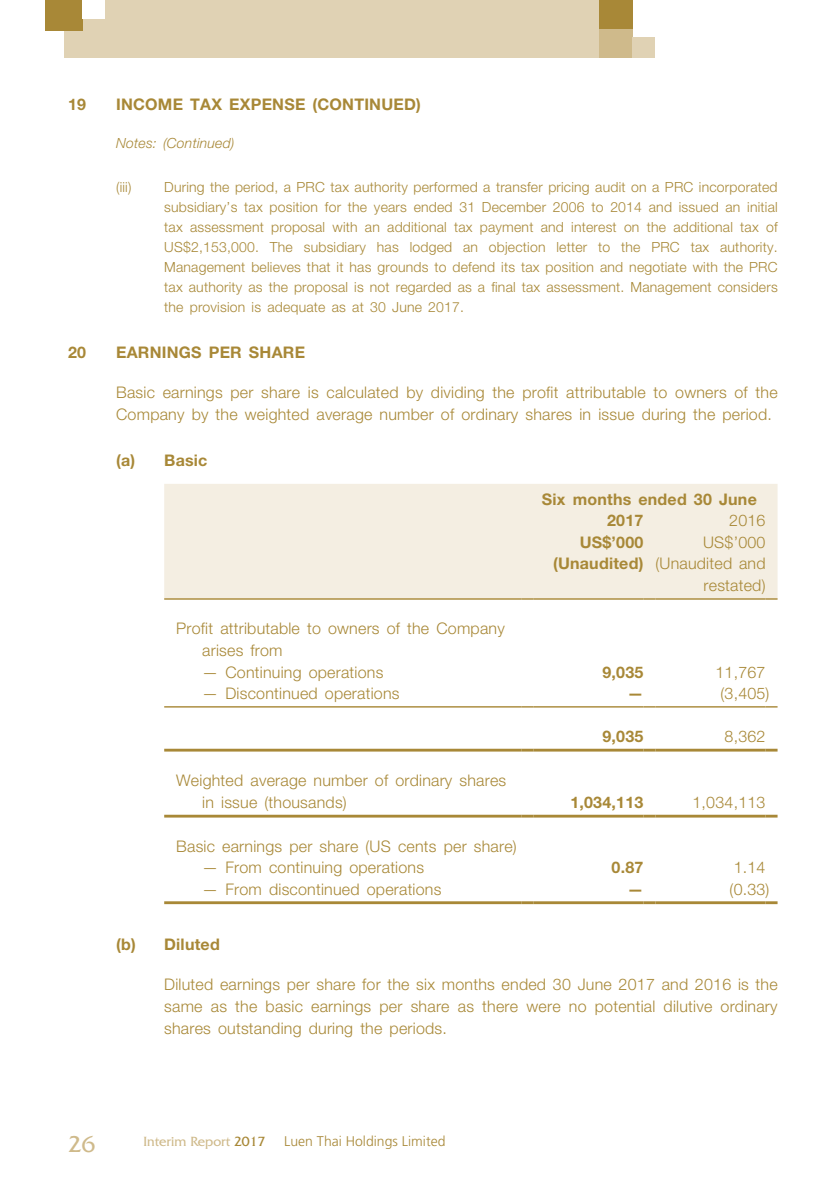
<style>
.page{position:relative;width:840px;height:1191px;background:#fff}
.page>*{position:absolute;margin:0;border:0;box-sizing:border-box;transform-origin:0 0}
.t1{font:24px "Friz Quadrata Std";color:#cfba8b}
._15_Table_Stub{font:300 16px/22px "Helvetica Neue LT Std";letter-spacing:.015em;color:#a88837}
._13_____P4{font:300 16px/22px "Helvetica Neue LT Std";letter-spacing:.015em;color:#a88837;text-align:justify}
._12___P2{font:300 16px/22px "Helvetica Neue LT Std";letter-spacing:.015em;color:#a88837}
._31_table_tab_6pt{font:300 16px/22px "Helvetica Neue LT Std";letter-spacing:.015em;color:#a88837;text-align:right}
._31_table_tab_6pt-2{font:700 16px "Helvetica Neue LT Std";letter-spacing:.015em;color:#a88837}
._03_H1{font:700 16px "Helvetica Neue LT Std";letter-spacing:.015em;color:#a88837}
._04___H2{font:700 16px "Helvetica Neue LT Std";letter-spacing:.015em;color:#a88837}
._22____IN2__Note{font:300 14px/20px "Helvetica Neue LT Std";letter-spacing:.015em;color:#a88837;text-align:justify}
.t2{font:300 14px "Frutiger LT Std";color:#a88837}
.t3{font:14px "Friz Quadrata Std";color:#cfba8b}
._26___P2__Note{font:italic 300 14px "Helvetica Neue LT Std";letter-spacing:.015em;color:#a88837}
.s1{color:#a88837}
</style>
<div class="page">
<div style="left:64px;top:0;width:534px;height:58px;background:#e0d2b4"></div>
<div style="left:598px;top:0;width:34px;height:58px;background:#cfba8b"></div>
<div style="left:598px;top:0;width:34px;height:29px;background:#a88837"></div>
<div style="left:632px;top:37px;width:22px;height:21px;background:#e0d2b4"></div>
<div style="left:45px;top:0;width:38px;height:31px;background:#a88837"></div>
<div style="left:83px;top:0;width:22px;height:19px;background:#fff"></div>
<div style="left:164px;top:484px;width:613px;height:114px;background:#f4eee2"></div>
<hr style="left:164px;top:598px;width:357px;height:1px;background:#a88837">
<svg style="left:521px;top:598px;width:12px;height:1px"></svg>
<hr style="left:533px;top:598px;width:110px;height:1px;background:#a88837">
<svg style="left:643px;top:598px;width:12px;height:1px"></svg>
<hr style="left:655px;top:598px;width:110px;height:1px;background:#a88837">
<svg style="left:765px;top:598px;width:12px;height:1px"></svg>
<hr style="left:164px;top:901px;width:357px;height:3px;background:#a88837">
<svg style="left:521px;top:901px;width:12px;height:3px"></svg>
<hr style="left:533px;top:901px;width:110px;height:3px;background:#a88837">
<svg style="left:643px;top:901px;width:12px;height:3px"></svg>
<hr style="left:655px;top:901px;width:110px;height:3px;background:#a88837">
<svg style="left:765px;top:901px;width:12px;height:3px"></svg>
<hr style="left:164px;top:814px;width:357px;height:3px;background:#a88837">
<svg style="left:521px;top:814px;width:12px;height:3px"></svg>
<hr style="left:533px;top:814px;width:110px;height:3px;background:#a88837">
<svg style="left:643px;top:814px;width:12px;height:3px"></svg>
<hr style="left:655px;top:814px;width:110px;height:3px;background:#a88837">
<svg style="left:765px;top:814px;width:12px;height:3px"></svg>
<hr style="left:164px;top:748px;width:357px;height:3px;background:#a88837">
<svg style="left:521px;top:748px;width:12px;height:3px"></svg>
<hr style="left:533px;top:748px;width:110px;height:3px;background:#a88837">
<svg style="left:643px;top:748px;width:12px;height:3px"></svg>
<hr style="left:655px;top:748px;width:110px;height:3px;background:#a88837">
<svg style="left:765px;top:748px;width:12px;height:3px"></svg>
<hr style="left:164px;top:706px;width:357px;height:1px;background:#a88837">
<svg style="left:521px;top:706px;width:12px;height:1px"></svg>
<hr style="left:533px;top:706px;width:110px;height:1px;background:#a88837">
<svg style="left:643px;top:706px;width:12px;height:1px"></svg>
<hr style="left:655px;top:706px;width:110px;height:1px;background:#a88837">
<svg style="left:765px;top:706px;width:12px;height:1px"></svg>
<p class="_03_H1" style="left:68px;top:94px;width:20px">19</p>
<p class="_03_H1" style="left:116px;top:94px;width:306px">INCOME TAX EXPENSE (CONTINUED)</p>
<p class="_26___P2__Note" style="left:116px;top:134px;width:120px">Notes: (Continued)</p>
<p class="_22____IN2__Note" style="left:116px;top:176px;width:17px">(iii)</p>
<p class="_22____IN2__Note" style="left:164px;top:176px;width:614px">During the period, a PRC tax authority performed a transfer pricing audit on a PRC incorporated subsidiary’s tax position for the years ended 31 December 2006 to 2014 and issued an initial tax assessment proposal with an additional tax payment and interest on the additional tax of US$2,153,000. The subsidiary has lodged an objection letter to the PRC tax authority.<br>Management believes that it has grounds to defend its tax position and negotiate with the PRC tax authority as the proposal is not regarded as a final tax assessment. Management considers the provision is adequate as at 30 June 2017.</p>
<p class="_03_H1" style="left:68px;top:342px;width:20px">20</p>
<p class="_03_H1" style="left:116px;top:342px;width:190px">EARNINGS PER SHARE</p>
<p class="_12___P2" style="left:116px;top:381px;width:662px">Basic earnings per share is calculated by dividing the profit attributable to owners of the<br>Company by the weighted average number of ordinary shares in issue during the period.</p>
<p class="_04___H2" style="left:116px;top:450px;width:93px">(a) Basic</p>
<p class="_31_table_tab_6pt-2" style="left:541px;top:489px;width:216px">Six months ended 30 June</p>
<p class="_31_table_tab_6pt-2" style="left:606px;top:511px;width:38px">2017</p>
<p class="_31_table_tab_6pt" style="left:728px;top:509px;width:38px">2016</p>
<p class="_31_table_tab_6pt-2" style="left:579px;top:532px;width:65px">US$’000</p>
<p class="_31_table_tab_6pt" style="left:702px;top:530px;width:64px">US$’000</p>
<p class="_31_table_tab_6pt-2" style="left:552px;top:553px;width:92px">(Unaudited)</p>
<p class="_31_table_tab_6pt" style="left:655px;top:552px;width:112px">(Unaudited and restated)</p>
<p class="_15_Table_Stub" style="left:202px;top:617px;width:304px;text-indent:-26px">Profit attributable to owners of the Company arises from</p>
<p class="_15_Table_Stub" style="left:202px;top:660px;width:182px">— Continuing operations</p>
<p class="_31_table_tab_6pt-2" style="left:602px;top:662px;width:42px">9,035</p>
<p class="_31_table_tab_6pt" style="left:715px;top:660px;width:52px">11,767</p>
<p class="_15_Table_Stub" style="left:202px;top:682px;width:199px">— Discontinued operations</p>
<p class="_31_table_tab_6pt-2" style="left:627px;top:683px;width:17px">—</p>
<p class="_31_table_tab_6pt" style="left:720px;top:682px;width:50px">(3,405)</p>
<p class="_31_table_tab_6pt-2" style="left:602px;top:726px;width:42px">9,035</p>
<p class="_31_table_tab_6pt" style="left:724px;top:725px;width:42px">8,362</p>
<p class="_15_Table_Stub" style="left:202px;top:769px;width:305px;text-indent:-26px">Weighted average number of ordinary shares in issue (thousands)</p>
<p class="_31_table_tab_6pt-2" style="left:570px;top:792px;width:74px">1,034,113</p>
<p class="_31_table_tab_6pt" style="left:692px;top:791px;width:74px">1,034,113</p>
<p class="_15_Table_Stub" style="left:176px;top:835px;width:342px">Basic earnings per share (US cents per share)</p>
<p class="_15_Table_Stub" style="left:202px;top:856px;width:223px">— From continuing operations</p>
<p class="_31_table_tab_6pt-2" style="left:611px;top:858px;width:33px">0.87</p>
<p class="_31_table_tab_6pt" style="left:733px;top:856px;width:33px">1.14</p>
<p class="_15_Table_Stub" style="left:202px;top:877px;width:240px">— From discontinued operations</p>
<p class="_31_table_tab_6pt-2" style="left:627px;top:879px;width:17px">—</p>
<p class="_31_table_tab_6pt" style="left:729px;top:877px;width:41px">(0.33)</p>
<p class="_04___H2" style="left:116px;top:934px;width:105px">(b) Diluted</p>
<p class="_13_____P4" style="left:164px;top:973px;width:614px">Diluted earnings per share for the six months ended 30 June 2017 and 2016 is the same as the basic earnings per share as there were no potential dilutive ordinary shares outstanding during the periods.</p>
<h1 class="t1" style="left:68px;top:1130px;width:29px">26</h1>
<p class="t3" style="left:143px;top:1134px;width:123px">Interim Report <span class="s1">2017</span></p>
<p class="t2" style="left:284px;top:1133px;width:163px">Luen Thai Holdings Limited</p>
</div>
